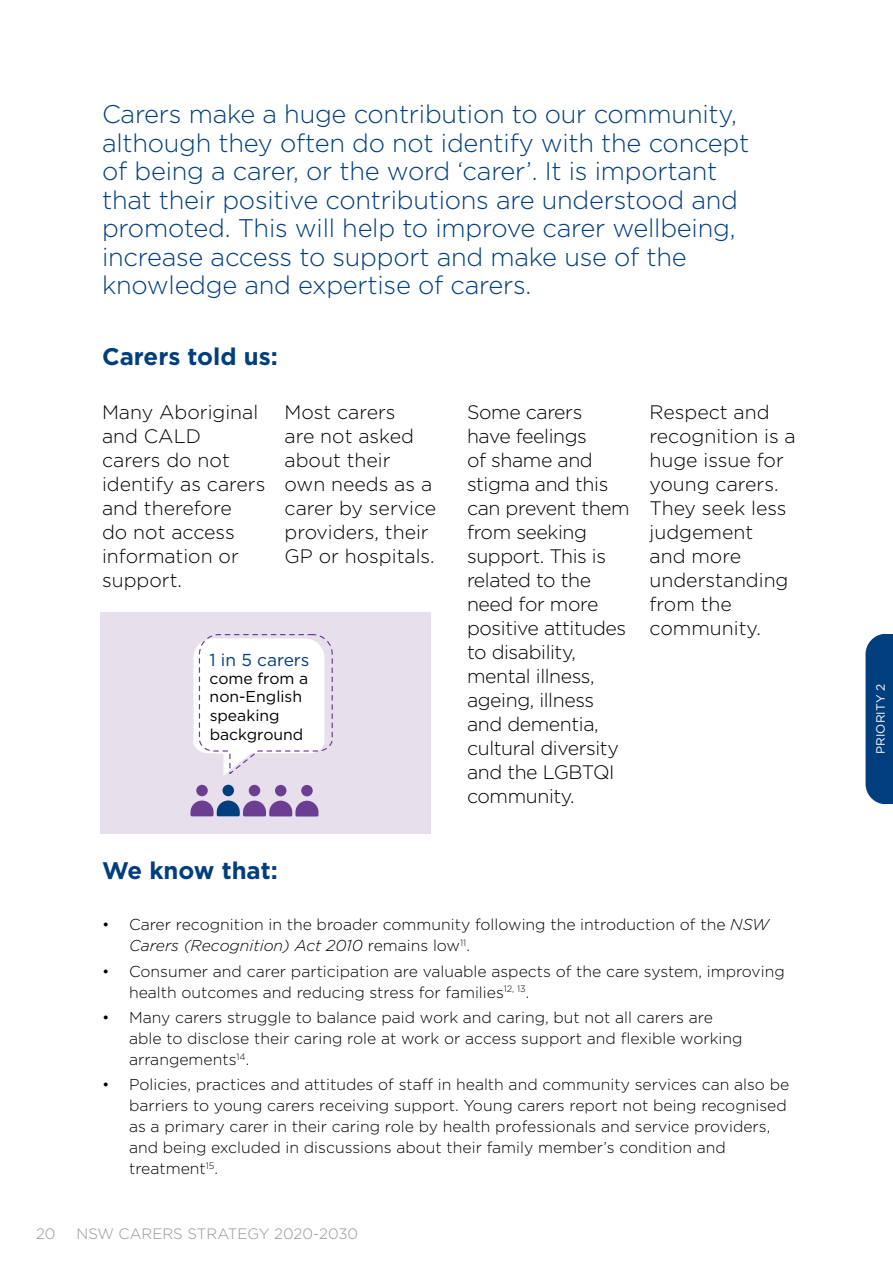
<style>
.page{position:relative;width:893px;height:1263px;background:#fff}
.page>*{position:absolute;margin:0;border:0;box-sizing:border-box;transform-origin:0 0}
.Intro_copy{font:300 25.5px/28.5px "Gotham";letter-spacing:-.01em;color:#003e7e}
.t1{font:700 24px "Gotham";color:#003e7e}
.large_body{font:300 19.5px/24px "Gotham";letter-spacing:-.01em;color:#000101}
.t2{font:17.25px "Gotham";color:#003e7e}
.t3{font:300 15.75px/21px "Gotham";color:#000101}
.t4{font:15.75px/18.9px "Gotham";color:#000}
.t5{font:300 15px "Gotham";color:#939598}
.Section_Heading_Smal{font:12px "Gotham";color:#fff}
.s1{font-style:italic}
</style>
<div class="page">
<svg style="left:865px;top:634px;width:28px;height:170px;background:#0e4885"></svg>
<div style="left:101px;top:613px;width:330px;height:221px;background:#e7dfec"></div>
<svg style="left:191px;top:785px;width:127px;height:31px"></svg>
<svg style="left:193px;top:634px;width:140px;height:141px"></svg>
<p class="Intro_copy" style="left:102px;top:100px;width:649px">Carers make a huge contribution to our community, although they often do not identify with the concept of being a carer, or the word ‘carer’. It is important that their positive contributions are understood and promoted. This will help to improve carer wellbeing, increase access to support and make use of the knowledge and expertise of carers.</p>
<h2 class="t1" style="left:102px;top:342px;width:177px">Carers told us:</h2>
<p class="large_body" style="left:102px;top:400px;width:165px">Many Aboriginal and CALD<br>carers do not identify as carers and therefore<br>do not access information or support.</p>
<p class="large_body" style="left:285px;top:400px;width:153px">Most carers<br>are not asked about their<br>own needs as a carer by service providers, their<br>GP or hospitals.</p>
<p class="large_body" style="left:467px;top:400px;width:164px">Some carers have feelings<br>of shame and stigma and this can prevent them from seeking support. This is related to the need for more positive attitudes to disability, mental illness, ageing, illness and dementia, cultural diversity and the LGBTQI community.</p>
<p class="large_body" style="left:649px;top:400px;width:148px">Respect and recognition is a huge issue for young carers.<br>They seek less judgement<br>and more understanding from the community.</p>
<p class="t2" style="left:210px;top:650px;width:102px">1 in 5 carers</p>
<p class="t4" style="left:210px;top:668px;width:100px">come from a non-English speaking background</p>
<h3 class="t1" style="left:102px;top:856px;width:177px">We know that:</h3>
<p class="t3" style="left:129px;top:914px;width:642px;text-indent:-27px">• Carer recognition in the broader community following the introduction of the <span class="s1">NSW<br>Carers (Recognition) Act 2010</span> remains low<sup>11</sup>.</p>
<p class="t3" style="left:129px;top:960px;width:657px;text-indent:-27px">• Consumer and carer participation are valuable aspects of the care system, improving health outcomes and reducing stress for families<sup>12,</sup> <sup>13</sup>.</p>
<p class="t3" style="left:129px;top:1006px;width:615px;text-indent:-27px">• Many carers struggle to balance paid work and caring, but not all carers are able to disclose their caring role at work or access support and flexible working arrangements<sup>14</sup>.</p>
<p class="t3" style="left:129px;top:1074px;width:662px;text-indent:-27px">• Policies, practices and attitudes of staff in health and community services can also be barriers to young carers receiving support. Young carers report not being recognised as a primary carer in their caring role by health professionals and service providers, and being excluded in discussions about their family member’s condition and treatment<sup>15</sup>.</p>
<p class="t5" style="left:36px;top:1225px;width:21px">20</p>
<p class="t5" style="left:77px;top:1225px;width:283px">NSW CARERS STRATEGY 2020-2030</p>
<p class="Section_Heading_Smal" style="left:874px;top:754px;width:71px;rotate:-90deg">PRIORITY 2</p>
</div>
